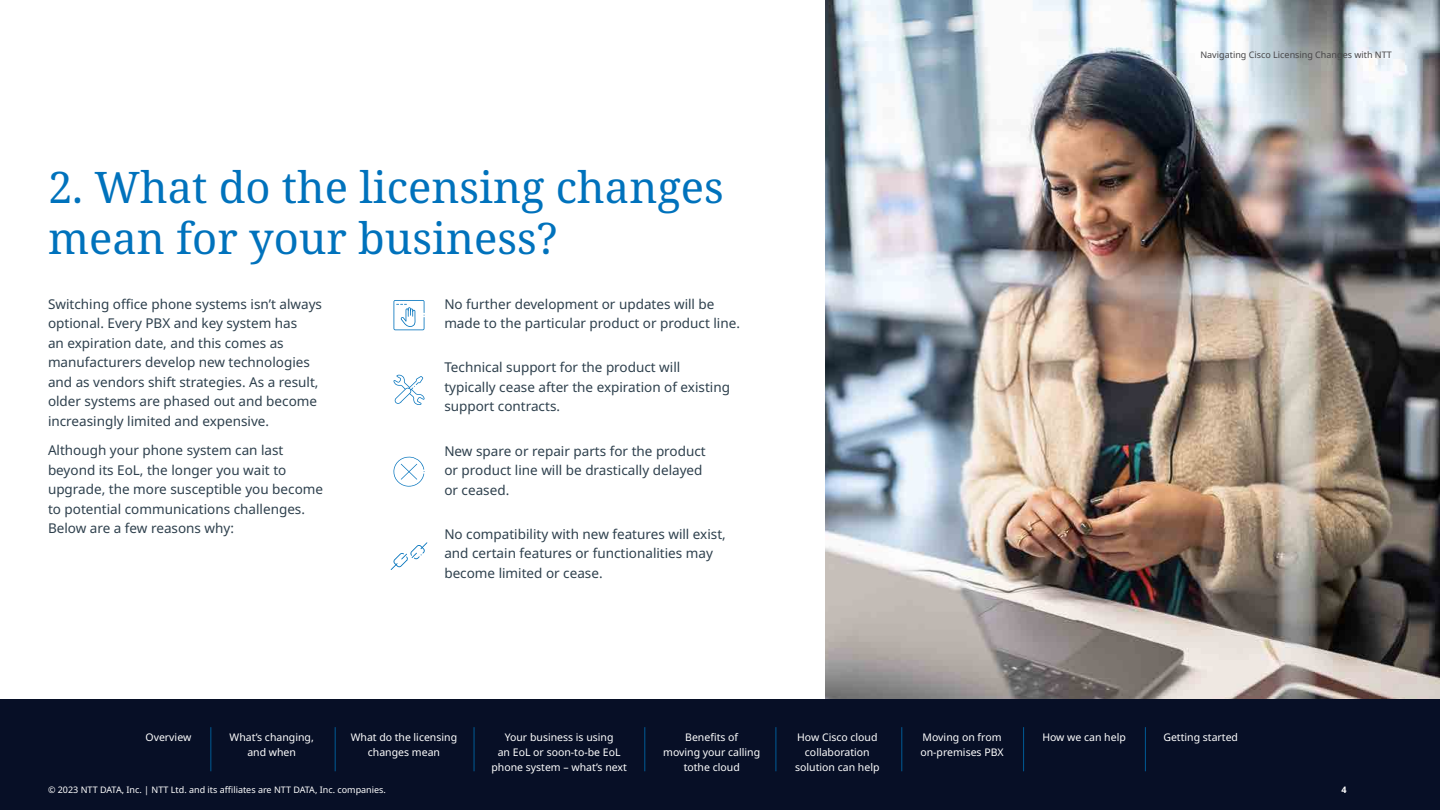
<style>
.page{position:relative;width:1440px;height:810px;background:#fff}
.page>*{position:absolute;margin:0;border:0;box-sizing:border-box;transform-origin:0 0}
.t1{font:43.5px/51.8px "Noto Serif";color:#0072bc}
.t2{font:13.5px/19.5px "Noto Sans";color:#2e404d}
.t3{font:10.5px/15px "Noto Sans";color:#fff;text-align:center}
.t4{font:9px "Noto Sans";color:#fff}
.t5{font:9px "Noto Sans";color:#464547}
.t6{font:700 9px "Noto Sans";color:#fff}
</style>
<div class="page">
<img style="left:826px;top:0;width:614px;height:699px">
<svg style="left:394px;top:300px;width:31px;height:30px"></svg>
<svg style="left:393px;top:375px;width:32px;height:30px"></svg>
<svg style="left:393px;top:456px;width:32px;height:31px"></svg>
<svg style="left:391px;top:542px;width:36px;height:28px"></svg>
<div style="left:0;top:699px;width:1440px;height:111px;background:#070f26"></div>
<hr style="left:1145px;top:727px;width:1px;height:44px;background:#005b96">
<hr style="left:1023px;top:727px;width:1px;height:44px;background:#005b96">
<hr style="left:901px;top:727px;width:1px;height:44px;background:#005b96">
<hr style="left:776px;top:727px;width:1px;height:44px;background:#005b96">
<hr style="left:335px;top:727px;width:1px;height:44px;background:#005b96">
<hr style="left:210px;top:727px;width:1px;height:44px;background:#005b96">
<hr style="left:474px;top:727px;width:1px;height:44px;background:#005b96">
<hr style="left:644px;top:727px;width:1px;height:44px;background:#005b96">
<h1 class="t1" style="left:48px;top:162px;width:677px">2. What do the licensing changes mean for your business?</h1>
<p class="t2" style="left:48px;top:294px;width:276px">Switching office phone systems isn’t always optional. Every PBX and key system has<br>an expiration date, and this comes as manufacturers develop new technologies and as vendors shift strategies. As a result, older systems are phased out and become increasingly limited and expensive.</p>
<p class="t2" style="left:48px;top:441px;width:277px">Although your phone system can last beyond its EoL, the longer you wait to upgrade, the more susceptible you become to potential communications challenges.<br>Below are a few reasons why:</p>
<p class="t2" style="left:444px;top:294px;width:297px">No further development or updates will be made to the particular product or product line.</p>
<p class="t2" style="left:444px;top:358px;width:287px">Technical support for the product will typically cease after the expiration of existing support contracts.</p>
<p class="t2" style="left:444px;top:441px;width:263px">New spare or repair parts for the product or product line will be drastically delayed or ceased.</p>
<p class="t2" style="left:444px;top:525px;width:283px">No compatibility with new features will exist, and certain features or functionalities may become limited or cease.</p>
<p class="t5" style="left:1200px;top:49px;width:193px">Navigating Cisco Licensing Changes with NTT</p>
<p class="t3" style="left:146px;top:730px;width:47px">Overview</p>
<p class="t3" style="left:230px;top:730px;width:86px">What’s changing, and when</p>
<p class="t3" style="left:351px;top:730px;width:108px">What do the licensing changes mean</p>
<p class="t3" style="left:491px;top:730px;width:137px">Your business is using<br>an EoL or soon-to-be EoL phone system – what’s next</p>
<p class="t3" style="left:663px;top:730px;width:98px">Benefits of<br>moving your calling tothe cloud</p>
<p class="t3" style="left:795px;top:730px;width:86px">How Cisco cloud collaboration solution can help</p>
<p class="t3" style="left:920px;top:730px;width:85px;text-align:left">Moving on from on-premises PBX</p>
<p class="t3" style="left:1042px;top:730px;width:85px">How we can help</p>
<p class="t3" style="left:1163px;top:730px;width:76px">Getting started</p>
<p class="t4" style="left:48px;top:785px;width:339px">© 2023 NTT DATA, Inc. | NTT Ltd. and its affiliates are NTT DATA, Inc. companies.</p>
<p class="t6" style="left:1342px;top:785px;width:7px">4</p>
</div>
